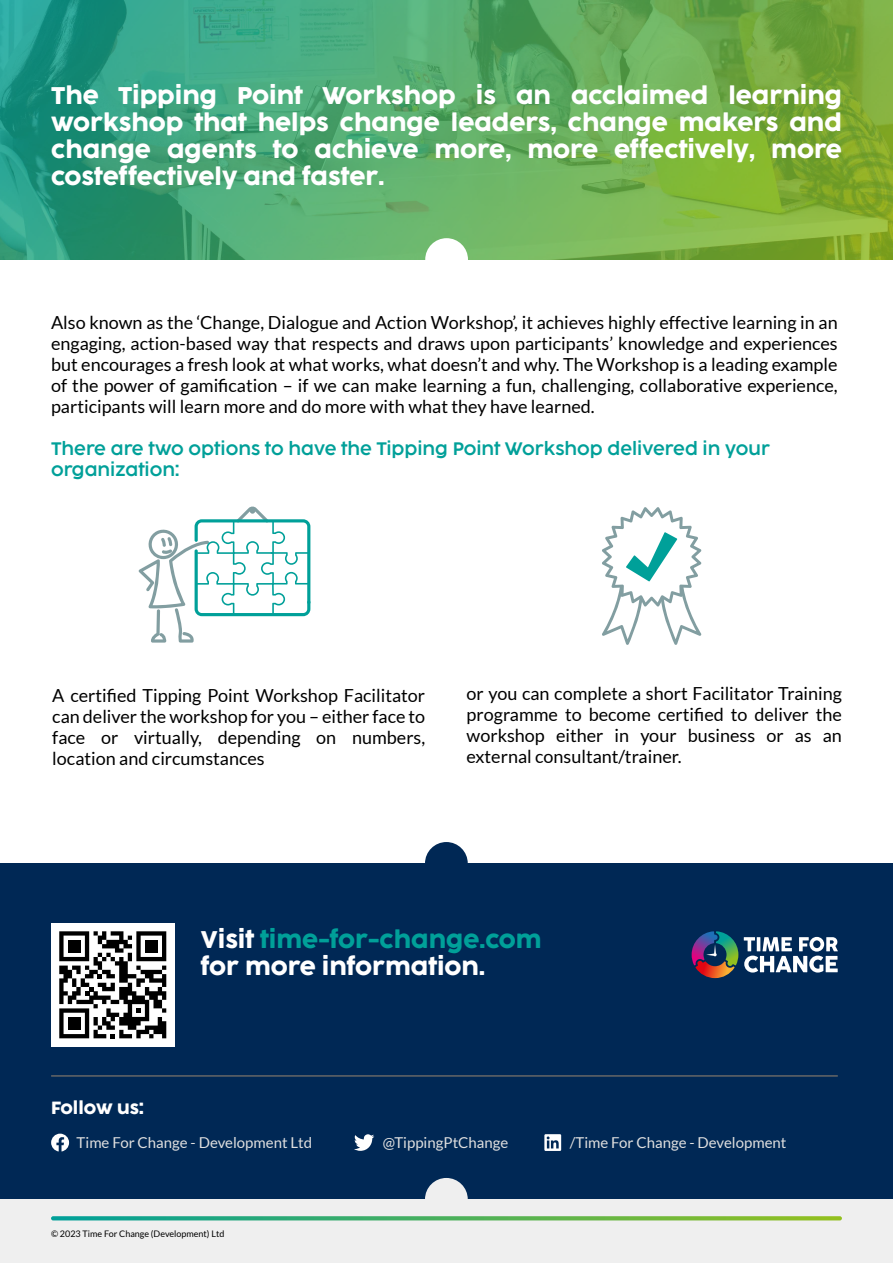
<style>
.page{position:relative;width:893px;height:1263px;background:#fff}
.page>*{position:absolute;margin:0;border:0;box-sizing:border-box;transform-origin:0 0}
.t1{font:22.5px/27px "Cocogoose Pro";color:#fff;text-align:justify}
.t2{font:18px/21px "Lato";color:#000;text-align:justify}
.t3{font:300 18px/21px "Cocogoose Pro";color:#00a099}
.t4{font:16.5px "Cocogoose Pro";color:#fff}
.t5{font:15px "Lato";color:#dfdfdf}
.t6{font:9px "Lato";color:#000}
.s1{color:#00a099}
</style>
<div class="page">
<svg style="left:0;top:0;width:893px;height:259px;background:#58a964"></svg>
<div style="left:0;top:863px;width:893px;height:400px;background:#002855"></div>
<div style="left:0;top:1199px;width:893px;height:64px;background:#efefef"></div>
<div style="left:425px;top:1178px;width:43px;height:43px;background:#efefef;border-radius:50%"></div>
<div style="left:425px;top:842px;width:43px;height:43px;background:#002855;border-radius:50%"></div>
<svg style="left:51px;top:1216px;width:791px;height:4px;background:#52b364"></svg>
<div style="left:51px;top:923px;width:124px;height:123px;background:#fff"></div>
<div style="left:425px;top:238px;width:43px;height:43px;background:#fff;border-radius:50%"></div>
<svg style="left:139px;top:506px;width:171px;height:137px"></svg>
<svg style="left:602px;top:507px;width:99px;height:138px"></svg>
<svg style="left:59px;top:931px;width:107px;height:107px"></svg>
<hr style="left:51px;top:1075px;width:787px;height:2px;background:#666">
<svg style="left:692px;top:931px;width:46px;height:47px"></svg>
<svg style="left:744px;top:937px;width:94px;height:35px"></svg>
<svg style="left:544px;top:1134px;width:17px;height:17px"></svg>
<svg style="left:51px;top:1133px;width:18px;height:18px"></svg>
<svg style="left:354px;top:1134px;width:20px;height:17px"></svg>
<p class="t1" style="left:51px;top:82px;width:792px">The Tipping Point Workshop is an acclaimed learning workshop that helps change leaders, change makers and change agents to achieve more, more effectively, more costeffectively and faster.</p>
<p class="t2" style="left:51px;top:312px;width:788px">Also known as the ‘Change, Dialogue and Action Workshop’, it achieves highly effective learning in an engaging, action-based way that respects and draws upon participants’ knowledge and experiences but encourages a fresh look at what works, what doesn’t and why. The Workshop is a leading example of the power of gamification – if we can make learning a fun, challenging, collaborative experience, participants will learn more and do more with what they have learned.</p>
<p class="t3" style="left:51px;top:438px;width:721px">There are two options to have the Tipping Point Workshop delivered in your organization:</p>
<p class="t2" style="left:52px;top:685px;width:374px">A certified Tipping Point Workshop Facilitator can deliver the workshop for you – either face to face or virtually, depending on numbers, location and circumstances</p>
<p class="t2" style="left:467px;top:683px;width:377px">or you can complete a short Facilitator Training programme to become certified to deliver the workshop either in your business or as an external consultant/trainer.</p>
<p class="t1" style="left:201px;top:926px;width:342px">Visit <span class="s1">time-for-change.com </span>for more information.</p>
<p class="t4" style="left:51px;top:1095px;width:94px">Follow us:</p>
<p class="t5" style="left:77px;top:1134px;width:237px">Time For Change - Development Ltd</p>
<p class="t5" style="left:383px;top:1134px;width:127px">@TippingPtChange</p>
<p class="t5" style="left:570px;top:1134px;width:218px">/Time For Change - Development</p>
<p class="t6" style="left:51px;top:1229px;width:175px">© 2023 Time For Change (Development) Ltd</p>
</div>
